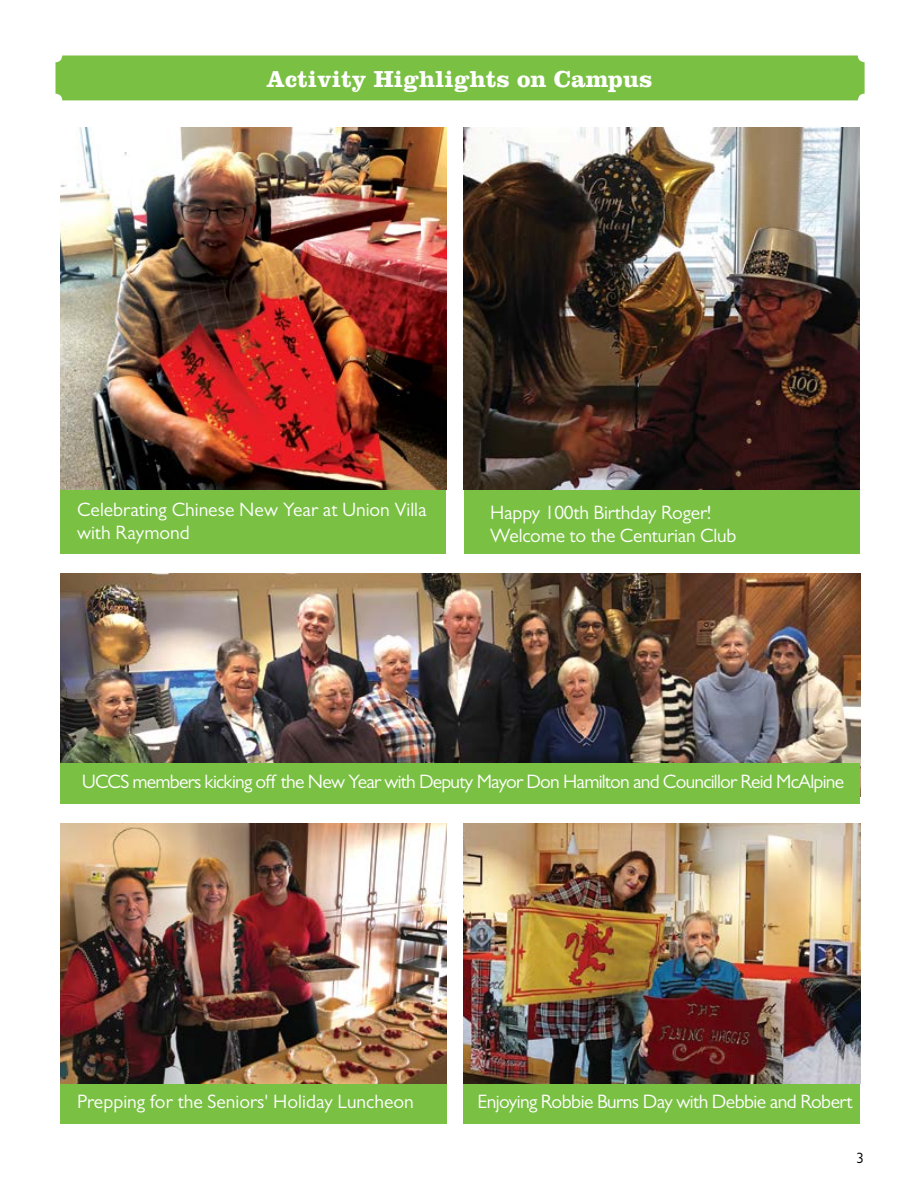
<style>
.page{position:relative;width:918px;height:1188px;background:#fff}
.page>*{position:absolute;margin:0;border:0;box-sizing:border-box;transform-origin:0 0}
.t1{font:700 24px "Clarendon LT Std";color:#fff}
.t2{font:19.5px/22.5px "Gill Sans MT Pro";letter-spacing:-.015em;color:#fff}
.t3{font:19.5px "Gill Sans MT Pro";letter-spacing:-.04em;color:#fff}
.t4{font:15px "Gill Sans MT Pro";color:#000}
</style>
<div class="page">
<div style="left:60px;top:490px;width:386px;height:64px;background:#7ac143"></div>
<div style="left:60px;top:1083px;width:387px;height:41px;background:#7ac143"></div>
<div style="left:464px;top:1083px;width:396px;height:41px;background:#7ac143"></div>
<div style="left:464px;top:490px;width:396px;height:64px;background:#7ac143"></div>
<img style="left:60px;top:127px;width:386px;height:363px">
<img style="left:61px;top:824px;width:386px;height:259px">
<img style="left:60px;top:574px;width:800px;height:189px">
<img style="left:464px;top:824px;width:396px;height:259px">
<img style="left:464px;top:127px;width:396px;height:363px">
<div style="left:56px;top:56px;width:809px;height:44px;background:#7ac143;border-radius:7px"></div>
<div style="left:60px;top:763px;width:800px;height:41px;background:#7ac143"></div>
<p class="t1" style="left:267px;top:65px;width:387px">Activity Highlights on Campus</p>
<p class="t2" style="left:77px;top:498px;width:351px">Celebrating Chinese New Year at Union Villa with Raymond</p>
<p class="t2" style="left:490px;top:501px;width:248px">Happy 100th Birthday Roger!<br>Welcome to the Centurian Club</p>
<p class="t3" style="left:82px;top:770px;width:763px">UCCS members kicking off the New Year with Deputy Mayor Don Hamilton and Councillor Reid McAlpine</p>
<p class="t2" style="left:77px;top:1090px;width:338px">Prepping for the Seniors' Holiday Luncheon</p>
<p class="t2" style="left:478px;top:1090px;width:376px">Enjoying Robbie Burns Day with Debbie and Robert</p>
<p class="t4" style="left:856px;top:1149px;width:9px">3</p>
</div>
